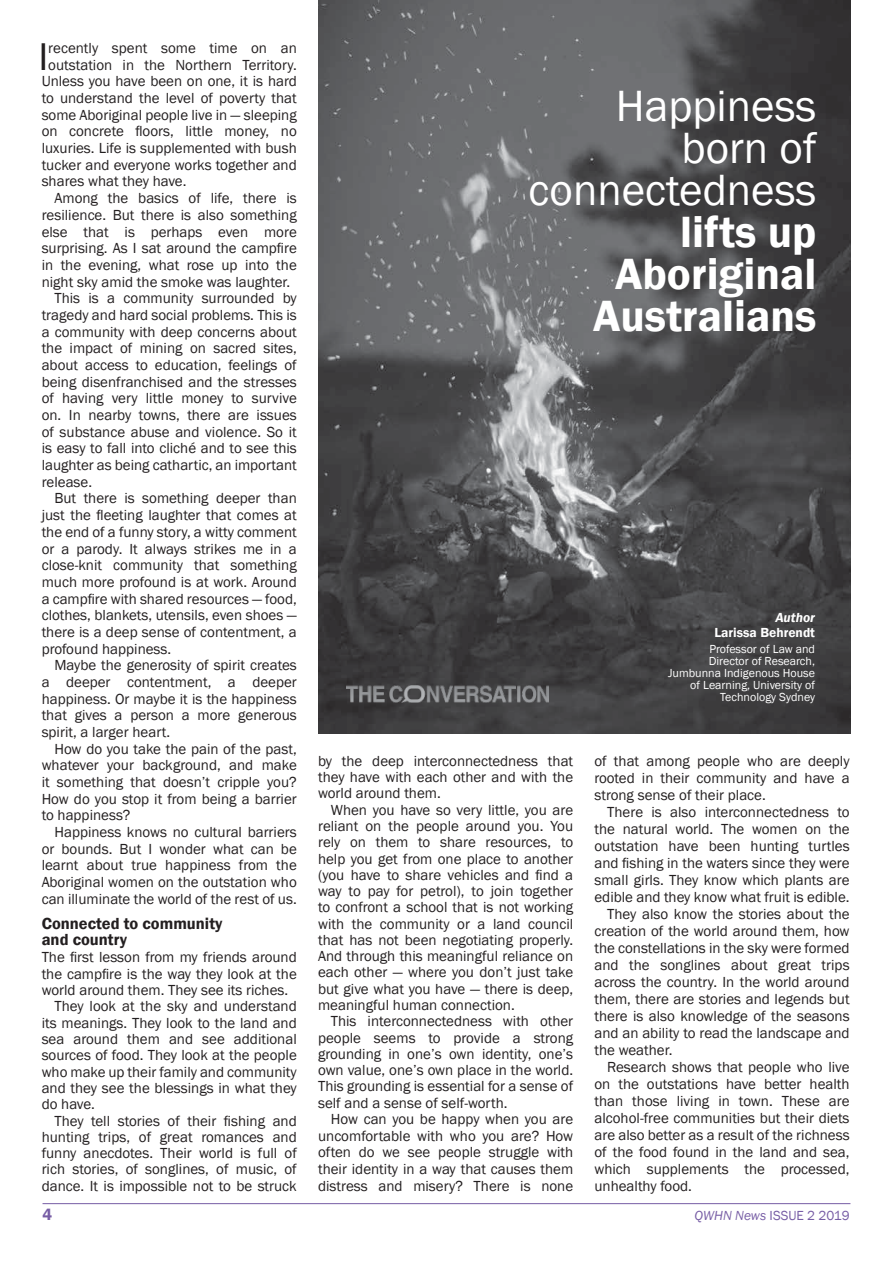
<style>
.page{position:relative;width:893px;height:1263px;background:#fff}
.page>*{position:absolute;margin:0;border:0;box-sizing:border-box;transform-origin:0 0}
.t1{font:45px/42px "Franklin Gothic";color:#fff;text-align:right}
.t2{font:600 45px/42px "Franklin Gothic";color:#fff;text-align:right}
.t3{font:39.75px "Franklin Gothic";color:#231f20}
.t4{font:600 16.5px/16.6px "Franklin Gothic";color:#231f20}
.t5{font:600 16.5px "Franklin Gothic";color:#775da5}
.t6{font:15px/16.4px "Franklin Gothic";color:#231f20;text-align:justify}
.t7{font:13.5px "Franklin Gothic";color:#775da5}
.t8{font:600 13.5px "Franklin Gothic";color:#fff}
.t9{font:italic 600 13.5px "Franklin Gothic";color:#fff}
.t10{font:12px/12px "Franklin Gothic";color:#fff;text-align:right}
.s1{font-style:italic}
</style>
<div class="page">
<img style="left:319px;top:0;width:531px;height:734px">
<hr style="left:43px;top:1203px;width:807px;height:1px;background:#775da5">
<img style="left:347px;top:686px;width:202px;height:16px">
<h2 class="t3" style="left:38px;top:32px;width:11px">I</h2>
<p class="t6" style="left:48px;top:40px;width:250px">recently spent some time on an</p>
<p class="t6" style="left:48px;top:57px;width:250px">outstation in the Northern Territory.</p>
<p class="t6" style="left:42px;top:74px;width:257px">Unless you have been on one, it is hard</p>
<p class="t6" style="left:42px;top:90px;width:257px">to understand the level of poverty that</p>
<p class="t6" style="left:42px;top:107px;width:257px">some Aboriginal people live in — sleeping</p>
<p class="t6" style="left:42px;top:124px;width:257px">on concrete floors, little money, no</p>
<p class="t6" style="left:42px;top:140px;width:257px">luxuries. Life is supplemented with bush</p>
<p class="t6" style="left:42px;top:157px;width:257px">tucker and everyone works together and</p>
<p class="t6" style="left:42px;top:174px;width:146px">shares what they have.</p>
<p class="t6" style="left:54px;top:190px;width:244px">Among the basics of life, there is</p>
<p class="t6" style="left:42px;top:207px;width:257px">resilience. But there is also something</p>
<p class="t6" style="left:42px;top:224px;width:257px">else that is perhaps even more</p>
<p class="t6" style="left:42px;top:240px;width:257px">surprising. As I sat around the campfire</p>
<p class="t6" style="left:42px;top:257px;width:257px">in the evening, what rose up into the</p>
<p class="t6" style="left:42px;top:274px;width:250px">night sky amid the smoke was laughter.</p>
<p class="t6" style="left:54px;top:290px;width:244px">This is a community surrounded by</p>
<p class="t6" style="left:42px;top:307px;width:257px">tragedy and hard social problems. This is</p>
<p class="t6" style="left:42px;top:324px;width:257px">a community with deep concerns about</p>
<p class="t6" style="left:42px;top:340px;width:257px">the impact of mining on sacred sites,</p>
<p class="t6" style="left:42px;top:357px;width:257px">about access to education, feelings of</p>
<p class="t6" style="left:42px;top:374px;width:257px">being disenfranchised and the stresses</p>
<p class="t6" style="left:42px;top:390px;width:257px">of having very little money to survive</p>
<p class="t6" style="left:42px;top:407px;width:257px">on. In nearby towns, there are issues</p>
<p class="t6" style="left:42px;top:424px;width:257px">of substance abuse and violence. So it</p>
<p class="t6" style="left:42px;top:441px;width:257px">is easy to fall into cliché and to see this</p>
<p class="t6" style="left:42px;top:457px;width:257px">laughter as being cathartic, an important</p>
<p class="t6" style="left:42px;top:474px;width:52px">release.</p>
<p class="t6" style="left:54px;top:491px;width:244px">But there is something deeper than</p>
<p class="t6" style="left:42px;top:507px;width:257px">just the fleeting laughter that comes at</p>
<p class="t6" style="left:42px;top:524px;width:257px">the end of a funny story, a witty comment</p>
<p class="t6" style="left:42px;top:541px;width:257px">or a parody. It always strikes me in a</p>
<p class="t6" style="left:42px;top:557px;width:257px">close-knit community that something</p>
<p class="t6" style="left:42px;top:574px;width:257px">much more profound is at work. Around</p>
<p class="t6" style="left:42px;top:591px;width:257px">a campfire with shared resources — food,</p>
<p class="t6" style="left:42px;top:607px;width:257px">clothes, blankets, utensils, even shoes —</p>
<p class="t6" style="left:42px;top:624px;width:257px">there is a deep sense of contentment, a</p>
<p class="t6" style="left:42px;top:641px;width:131px">profound happiness.</p>
<p class="t6" style="left:54px;top:657px;width:244px">Maybe the generosity of spirit creates</p>
<p class="t6" style="left:42px;top:674px;width:257px">a deeper contentment, a deeper</p>
<p class="t6" style="left:42px;top:691px;width:257px">happiness. Or maybe it is the happiness</p>
<p class="t6" style="left:42px;top:707px;width:257px">that gives a person a more generous</p>
<p class="t6" style="left:42px;top:724px;width:130px">spirit, a larger heart.</p>
<p class="t6" style="left:54px;top:741px;width:244px">How do you take the pain of the past,</p>
<p class="t6" style="left:42px;top:757px;width:257px">whatever your background, and make</p>
<p class="t6" style="left:42px;top:774px;width:257px">it something that doesn’t cripple you?</p>
<p class="t6" style="left:42px;top:791px;width:257px">How do you stop it from being a barrier</p>
<p class="t6" style="left:42px;top:807px;width:90px">to happiness?</p>
<p class="t6" style="left:54px;top:824px;width:244px">Happiness knows no cultural barriers</p>
<p class="t6" style="left:42px;top:841px;width:257px">or bounds. But I wonder what can be</p>
<p class="t6" style="left:42px;top:858px;width:257px">learnt about true happiness from the</p>
<p class="t6" style="left:42px;top:874px;width:257px">Aboriginal women on the outstation who</p>
<p class="t6" style="left:42px;top:891px;width:257px">can illuminate the world of the rest of us.</p>
<p class="t4" style="left:42px;top:915px;width:182px">Connected to community and country</p>
<p class="t6" style="left:42px;top:949px;width:257px">The first lesson from my friends around</p>
<p class="t6" style="left:42px;top:966px;width:257px">the campfire is the way they look at the</p>
<p class="t6" style="left:42px;top:982px;width:248px">world around them. They see its riches.</p>
<p class="t6" style="left:54px;top:998px;width:244px">They look at the sky and understand</p>
<p class="t6" style="left:42px;top:1015px;width:257px">its meanings. They look to the land and</p>
<p class="t6" style="left:42px;top:1031px;width:257px">sea around them and see additional</p>
<p class="t6" style="left:42px;top:1047px;width:257px">sources of food. They look at the people</p>
<p class="t6" style="left:42px;top:1064px;width:257px">who make up their family and community</p>
<p class="t6" style="left:42px;top:1080px;width:257px">and they see the blessings in what they</p>
<p class="t6" style="left:42px;top:1096px;width:55px">do have.</p>
<p class="t6" style="left:54px;top:1113px;width:244px">They tell stories of their fishing and</p>
<p class="t6" style="left:42px;top:1129px;width:257px">hunting trips, of great romances and</p>
<p class="t6" style="left:42px;top:1145px;width:257px">funny anecdotes. Their world is full of</p>
<p class="t6" style="left:42px;top:1161px;width:257px">rich stories, of songlines, of music, of</p>
<p class="t6" style="left:42px;top:1178px;width:257px">dance. It is impossible not to be struck</p>
<h1 class="t1" style="left:529px;top:86px;width:289px">Happiness born of connectedness</h1>
<h1 class="t2" style="left:593px;top:211px;width:225px">lifts up<br>Aboriginal<br>Australians</h1>
<p class="t6" style="left:318px;top:753px;width:257px">by the deep interconnectedness that they have with each other and with the world around them.</p>
<p class="t6" style="left:318px;top:802px;width:257px;text-indent:13px">When you have so very little, you are reliant on the people around you. You rely on them to share resources, to help you get from one place to another (you have to share vehicles and find a way to pay for petrol), to join together to confront a school that is not working with the community or a land council that has not been negotiating properly.<br>And through this meaningful reliance on each other — where you don’t just take but give what you have — there is deep, meaningful human connection.</p>
<p class="t6" style="left:318px;top:1013px;width:257px;text-indent:13px">This interconnectedness with other people seems to provide a strong grounding in one’s own identity, one’s own value, one’s own place in the world.<br>This grounding is essential for a sense of self and a sense of self-worth.</p>
<p class="t6" style="left:318px;top:1111px;width:257px;text-indent:13px">How can you be happy when you are uncomfortable with who you are? How often do we see people struggle with their identity in a way that causes them distress and misery? There is none</p>
<p class="t9" style="left:775px;top:609px;width:41px">Author</p>
<p class="t8" style="left:714px;top:624px;width:102px">Larissa Behrendt</p>
<p class="t10" style="left:668px;top:643px;width:149px">Professor of Law and<br>Director of Research,<br>Jumbunna Indigenous House of Learning, University of<br>Technology Sydney</p>
<p class="t6" style="left:594px;top:752px;width:257px;line-height:17px">of that among people who are deeply rooted in their community and have a strong sense of their place.</p>
<p class="t6" style="left:607px;top:804px;width:244px">There is also interconnectedness to</p>
<p class="t6" style="left:594px;top:821px;width:257px">the natural world. The women on the</p>
<p class="t6" style="left:594px;top:838px;width:257px">outstation have been hunting turtles</p>
<p class="t6" style="left:594px;top:855px;width:257px">and fishing in the waters since they were</p>
<p class="t6" style="left:594px;top:872px;width:257px">small girls. They know which plants are</p>
<p class="t6" style="left:594px;top:889px;width:257px">edible and they know what fruit is edible.</p>
<p class="t6" style="left:607px;top:906px;width:244px">They also know the stories about the</p>
<p class="t6" style="left:594px;top:923px;width:257px">creation of the world around them, how</p>
<p class="t6" style="left:594px;top:940px;width:257px">the constellations in the sky were formed</p>
<p class="t6" style="left:594px;top:957px;width:257px">and the songlines about great trips</p>
<p class="t6" style="left:594px;top:974px;width:257px">across the country. In the world around</p>
<p class="t6" style="left:594px;top:991px;width:257px">them, there are stories and legends but</p>
<p class="t6" style="left:594px;top:1008px;width:257px">there is also knowledge of the seasons</p>
<p class="t6" style="left:594px;top:1025px;width:257px">and an ability to read the landscape and</p>
<p class="t6" style="left:594px;top:1042px;width:80px">the weather.</p>
<p class="t6" style="left:607px;top:1059px;width:244px">Research shows that people who live</p>
<p class="t6" style="left:594px;top:1076px;width:257px">on the outstations have better health</p>
<p class="t6" style="left:594px;top:1093px;width:257px">than those living in town. These are</p>
<p class="t6" style="left:594px;top:1110px;width:257px">alcohol-free communities but their diets</p>
<p class="t6" style="left:594px;top:1127px;width:257px">are also better as a result of the richness</p>
<p class="t6" style="left:594px;top:1144px;width:257px">of the food found in the land and sea,</p>
<p class="t6" style="left:594px;top:1161px;width:257px">which supplements the processed,</p>
<p class="t6" style="left:594px;top:1178px;width:99px">unhealthy food.</p>
<p class="t5" style="left:43px;top:1205px;width:11px">4</p>
<p class="t7" style="left:695px;top:1207px;width:156px"><span class="s1">QWHN News</span> ISSUE 2 2019</p>
</div>
